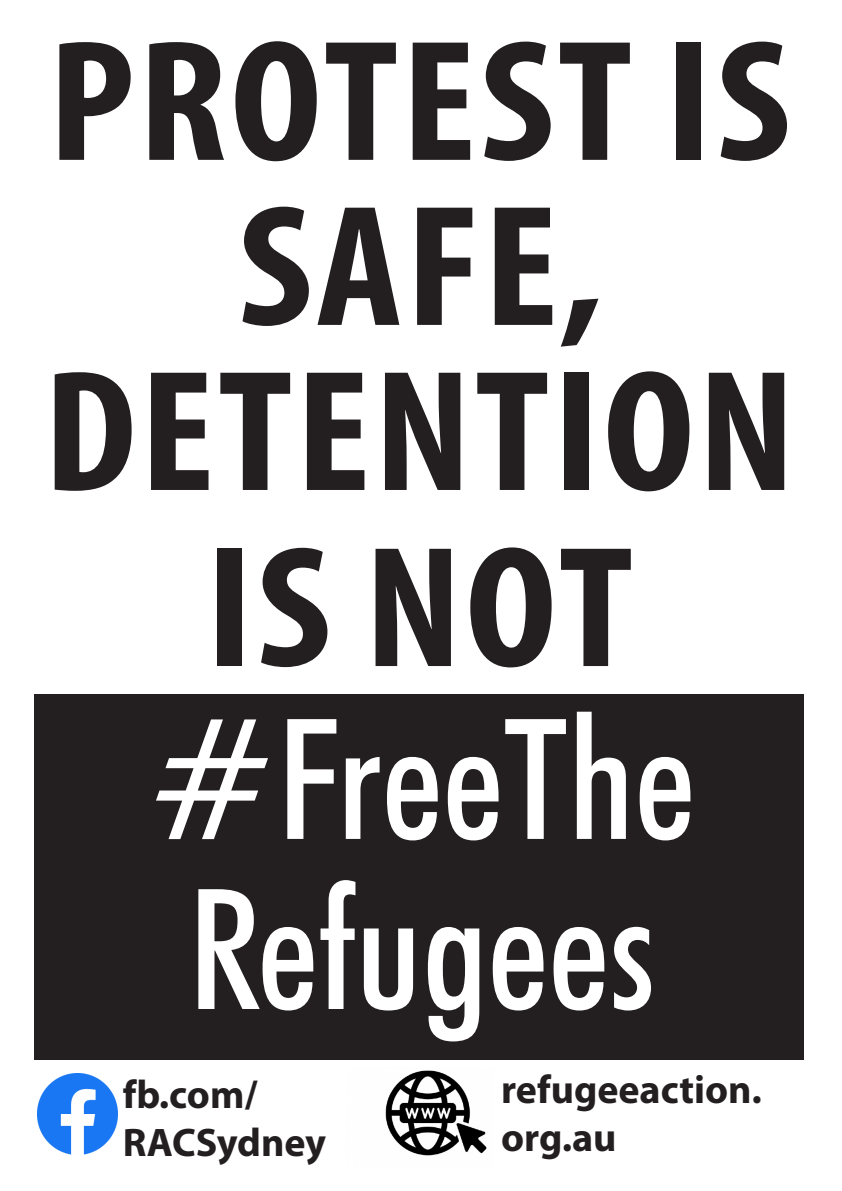
<style>
.page{position:relative;width:842px;height:1191px;background:#fff}
.page>*{position:absolute;margin:0;border:0;box-sizing:border-box;transform-origin:0 0}
.t1{font:700 condensed 173.9px/165px "Myriad Pro";letter-spacing:.02em;color:#231f20;text-align:center;scale:1.08 1}
.t2{font:500 condensed 168px "Futura BT";color:#fff}
.t3{font:700 40px "Myriad Pro";color:#231f20}
</style>
<div class="page">
<div style="left:34px;top:693px;width:770px;height:366px;background:#231f20"></div>
<img style="left:37px;top:1073px;width:81px;height:81px">
<img style="left:385px;top:1070px;width:102px;height:86px">
<p class="t1" style="left:48px;top:16px;width:688px">PROTEST IS<br>SAFE,</p>
<p class="t1" style="left:44px;top:340px;width:697px;line-height:176px">DETENTION<br>IS NOT</p>
<p class="t2" style="left:147px;top:677px;width:550px">#FreeThe</p>
<p class="t2" style="left:188px;top:847px;width:469px">Refugees</p>
<p class="t3" style="left:123px;top:1068px;width:136px">fb.com/</p>
<p class="t3" style="left:123px;top:1116px;width:205px">RACSydney</p>
<p class="t3" style="left:501px;top:1063px;width:262px">refugeeaction.</p>
<p class="t3" style="left:501px;top:1111px;width:117px">org.au</p>
</div>
